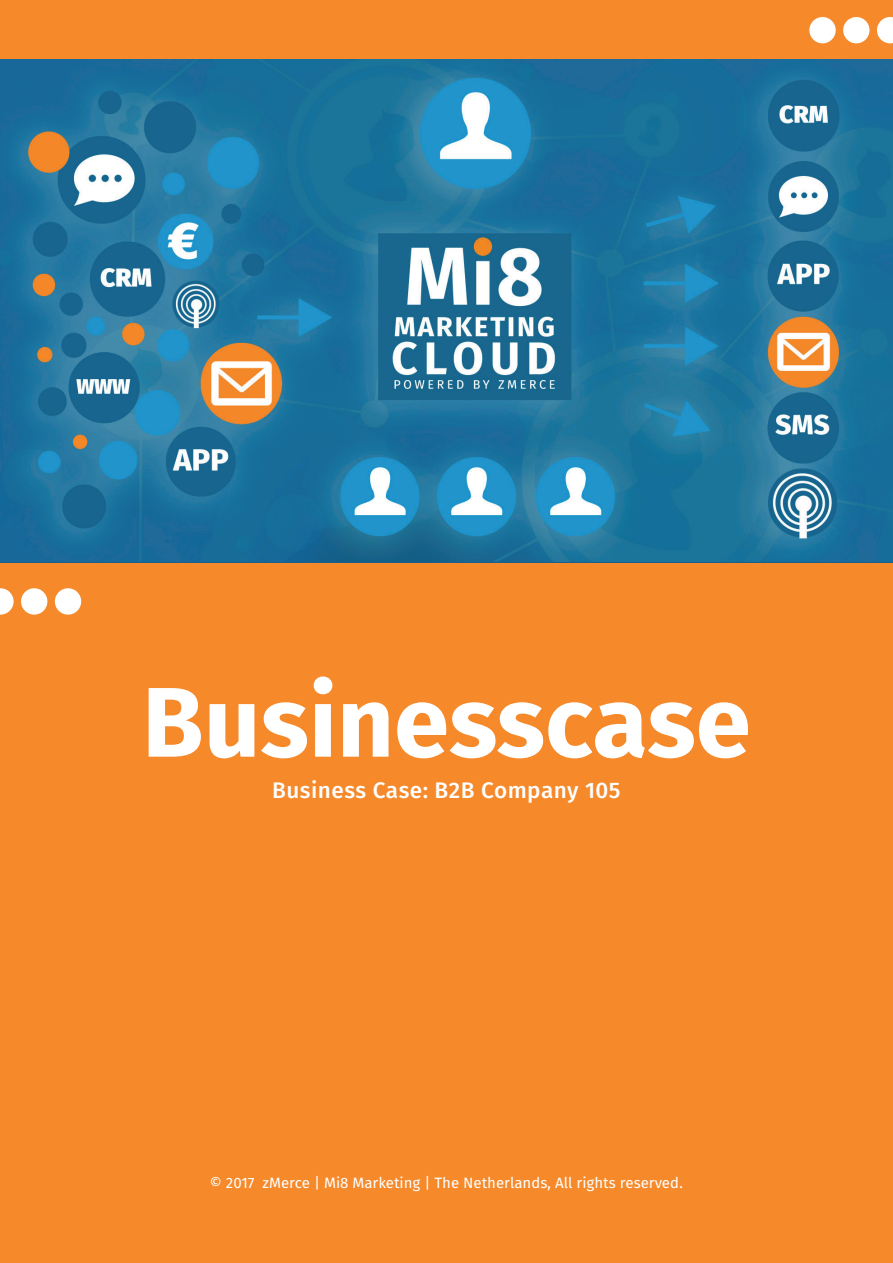
<style>
.page{position:relative;width:893px;height:1263px;background:#f6892a}
.page>*{position:absolute;margin:0;border:0;box-sizing:border-box;transform-origin:0 0}
.t1{font:700 99px "Fira Sans OT";color:#fff}
.t2{font:500 22.5px "Fira Sans";letter-spacing:.02em;color:#fff}
.t3{font:15px "Fira Sans OT";color:#fff}
</style>
<div class="page">
<img style="left:0;top:59px;width:893px;height:503px">
<div style="left:843px;top:17px;width:26px;height:26px;background:#fff;border-radius:50%"></div>
<svg style="left:877px;top:17px;width:16px;height:26px"></svg>
<div style="left:809px;top:17px;width:27px;height:26px;background:#fff;border-radius:50%"></div>
<div style="left:21px;top:588px;width:26px;height:27px;background:#fff;border-radius:50%"></div>
<div style="left:55px;top:588px;width:26px;height:27px;background:#fff;border-radius:50%"></div>
<svg style="left:0;top:588px;width:14px;height:27px"></svg>
<h1 class="t1" style="left:142px;top:653px;width:610px">Businesscase</h1>
<h2 class="t2" style="left:272px;top:774px;width:350px">Business Case: B2B Company 105</h2>
<p class="t3" style="left:210px;top:1172px;width:475px">© 2017 zMerce | Mi8 Marketing | The Netherlands, All rights reserved.</p>
</div>
